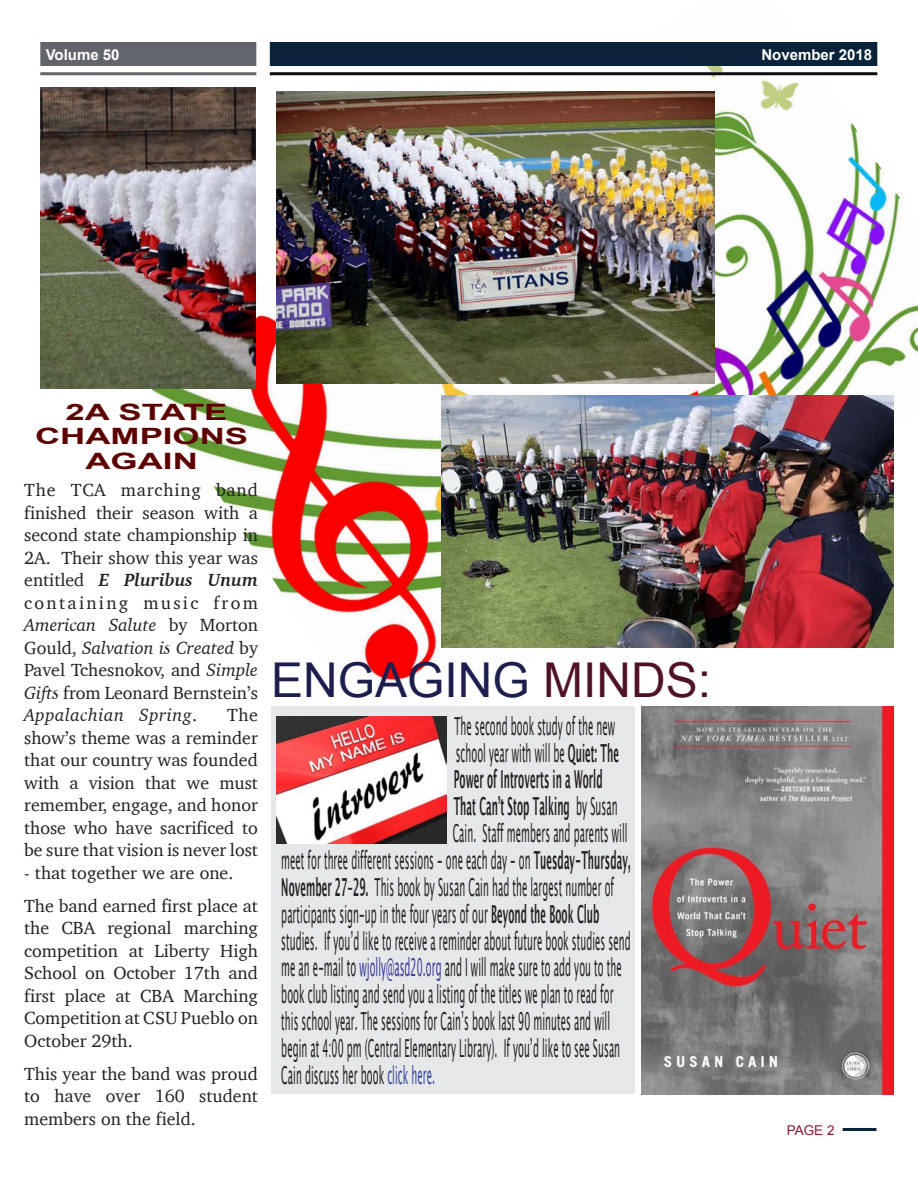
<style>
.page{position:relative;width:918px;height:1188px;background:#fff}
.page>*{position:absolute;margin:0;border:0;box-sizing:border-box;transform-origin:0 0}
.t1{font:48px "Arial";color:#1c1e4e}
.t2{font:24.75px "Lucida Grande";letter-spacing:.005em;color:#231f20;scale:.38 1}
.t3{font:700 24.75px "Lucida Grande";letter-spacing:.005em;color:#231f20;scale:.38 1}
.t4{font:700 22.5px/24.5px "Arial";color:#5d0000;text-align:center;scale:1.55 1}
.t5{font:18px/22.5px "Charter";color:#231f20;text-align:justify}
.t6{font:700 15px "Arial";color:#fff}
.t7{font:13.5px "Arial";color:#87192e}
.s1{font-weight:700;font-style:italic}
.s2{font-style:italic}
.s3{color:#4f1326}
.s4{font-weight:700}
.s5{font-weight:400}
.s6{color:#353b97}
.s7{color:#34479d}
</style>
<div class="page">
<img style="left:136px;top:42px;width:782px;height:712px">
<div style="left:270px;top:42px;width:607px;height:24px;background:#0b233a"></div>
<div style="left:40px;top:42px;width:216px;height:24px;background:#63656d"></div>
<hr style="left:270px;top:72px;width:607px;height:3px;background:#0e0b15">
<hr style="left:40px;top:72px;width:216px;height:3px;background:#63656d">
<div style="left:271px;top:706px;width:364px;height:388px;background:#e6e7e9"></div>
<hr style="left:843px;top:1128px;width:33px;height:3px;background:#0b233a">
<img style="left:40px;top:87px;width:215px;height:301px">
<img style="left:642px;top:706px;width:251px;height:388px">
<img style="left:277px;top:716px;width:170px;height:128px">
<img style="left:441px;top:395px;width:452px;height:253px">
<img style="left:277px;top:92px;width:438px;height:292px">
<p class="t6" style="left:46px;top:45px;width:75px">Volume 50</p>
<p class="t6" style="left:761px;top:45px;width:112px">November 2018</p>
<p class="t4" style="left:35px;top:400px;width:139px">2A STATE<br>CHAMPIONS<br>AGAIN</p>
<p class="t5" style="left:24px;top:478px;width:235px">The TCA marching band finished their season with a second state championship in 2A. Their show this year was entitled <span class="s1">E Pluribus Unum </span>containing music from <span class="s2">American Salute</span> by Morton Gould, <span class="s2">Salvation is Created</span> by Pavel Tchesnokov, and <span class="s2">Simple Gifts</span> from Leonard Bernstein’s <span class="s2">Appalachian Spring</span>.</p>
<p class="t5" style="left:24px;top:703px;width:235px;text-indent:203px">The show’s theme was a reminder that our country was founded with a vision that we must remember, engage, and honor those who have sacrificed to be sure that vision is never lost</p>
<p class="t5" style="left:24px;top:856px;width:235px;line-height:33px">- that together we are one.<br>The band earned first place at</p>
<p class="t5" style="left:24px;top:916px;width:235px">the CBA regional marching competition at Liberty High School on October 17th and first place at CBA Marching Competition at CSU Pueblo on October 29th.</p>
<p class="t5" style="left:24px;top:1062px;width:235px">This year the band was proud to have over 160 student members on the field.</p>
<h1 class="t1" style="left:271px;top:649px;width:442px">ENGAGING <span class="s3">MINDS:</span></h1>
<h2 class="t2" style="left:454px;top:712px;width:424px">The second book study of the new</h2>
<h2 class="t2" style="left:456px;top:739px;width:431px">school year with will be <span class="s4">Quiet: The</span></h2>
<h2 class="t3" style="left:454px;top:759px;width:394px">Power of Introverts in a World</h2>
<h2 class="t3" style="left:454px;top:786px;width:433px">That Canʼt Stop Talking <span class="s5">by Susan</span></h2>
<h2 class="t2" style="left:453px;top:819px;width:462px">Cain. Staff members and parents will</h2>
<h2 class="t2" style="left:281px;top:846px;width:920px">meet for three different sessions - one each day - on <span class="s4">Tuesday-Thursday,</span></h2>
<h2 class="t2" style="left:281px;top:873px;width:877px"><span class="s4">November 27</span>-<span class="s4">29.</span> This book by Susan Cain had the largest number of</h2>
<h2 class="t2" style="left:281px;top:900px;width:839px">participants sign-up in the four years of our <span class="s4">Beyond the Book Club</span></h2>
<h2 class="t2" style="left:281px;top:927px;width:921px">studies. If youʼd like to receive a reminder about future book studies send</h2>
<h2 class="t2" style="left:281px;top:953px;width:897px">me an e-mail to <span class="s6">wjolly@asd20.org</span> and I will make sure to add you to the</h2>
<h2 class="t2" style="left:281px;top:980px;width:876px">book club listing and send you a listing of the titles we plan to read for</h2>
<h2 class="t2" style="left:281px;top:1007px;width:867px">this school year. The sessions for Cainʼs book last 90 minutes and will</h2>
<h2 class="t2" style="left:281px;top:1034px;width:893px">begin at 4:00 pm (Central Elementary Library). If youʼd like to see Susan</h2>
<h2 class="t2" style="left:281px;top:1061px;width:406px">Cain discuss her book <span class="s7">click here.</span></h2>
<p class="t7" style="left:787px;top:1121px;width:49px">PAGE 2</p>
</div>
